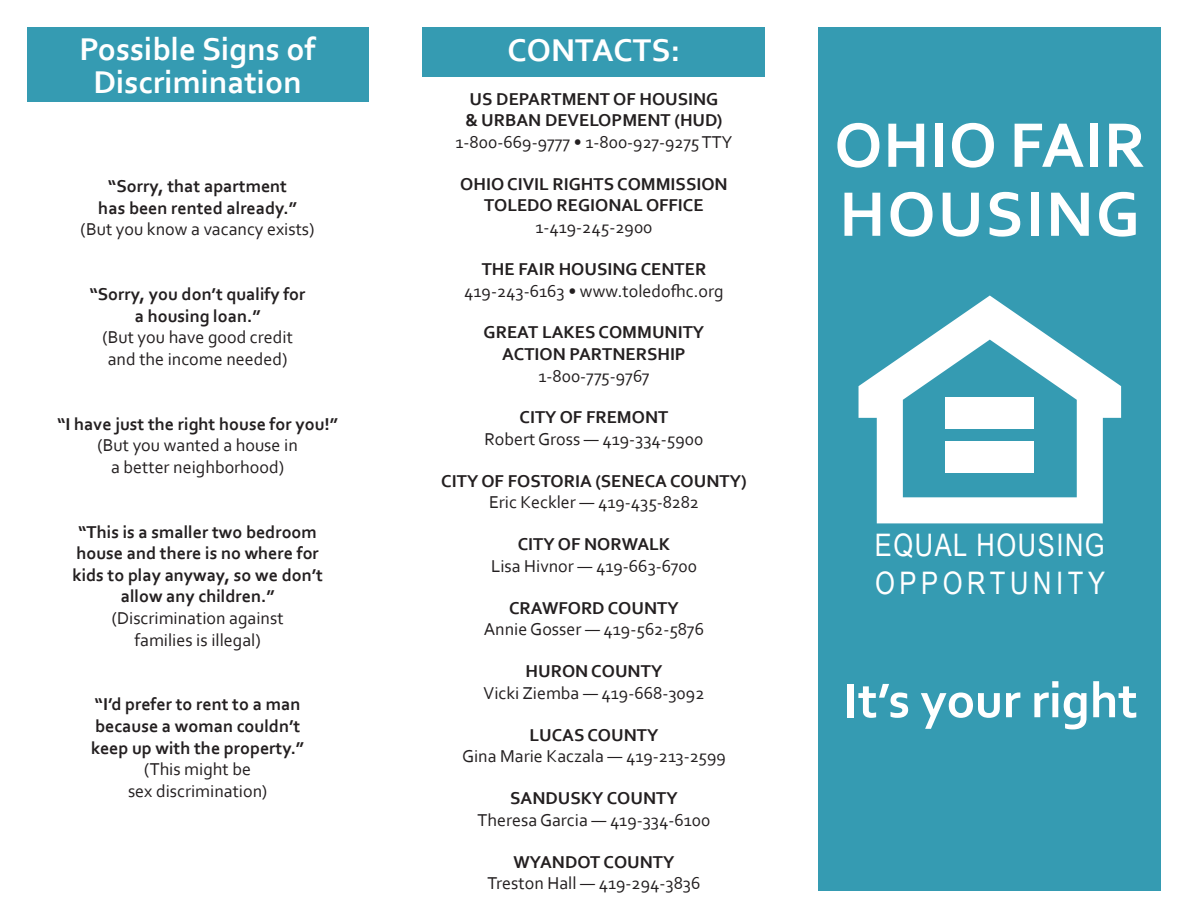
<style>
.page{position:relative;width:1188px;height:918px;background:#fff}
.page>*{position:absolute;margin:0;border:0;box-sizing:border-box;transform-origin:0 0}
.Subheading{font:700 66px/69px "Corbel";letter-spacing:.02em;color:#fff}
.Subheading-2{font:700 51px "Corbel";color:#fff}
.Subheading-3{font:700 33px "Corbel";color:#fff}
.Heading{font:31.05px "Arial Narrow";letter-spacing:.05em;color:#fff}
.Heading-2{font:31.05px "Arial Narrow";letter-spacing:.15em;color:#fff}
.Heading-3{font:700 18px/21.6px "Corbel";color:#231f20;text-align:center}
.Heading-4{font:18px/21.6px "Corbel";color:#231f20;text-align:center}
.s1{font-weight:400}
.s2{font-weight:700}
</style>
<div class="page">
<div style="left:422px;top:27px;width:343px;height:50px;background:#359bb2"></div>
<div style="left:27px;top:27px;width:341px;height:74px;background:#359bb2"></div>
<div style="left:819px;top:27px;width:342px;height:864px;background:#359bb2"></div>
<svg style="left:859px;top:296px;width:262px;height:227px"></svg>
<div style="left:946px;top:441px;width:88px;height:31px;background:#fff"></div>
<div style="left:946px;top:397px;width:88px;height:32px;background:#fff"></div>
<p class="Subheading-3" style="left:80px;top:29px;width:238px">Possible Signs of</p>
<p class="Subheading-3" style="left:508px;top:30px;width:174px">CONTACTS:</p>
<p class="Subheading-3" style="left:94px;top:62px;width:210px">Discrimination</p>
<p class="Heading-3" style="left:456px;top:88px;width:278px">US DEPARTMENT OF HOUSING<br>&amp; URBAN DEVELOPMENT (HUD)<br><span class="s1">1-800-669-9777 • 1-800-927-9275 TTY</span></p>
<p class="Heading-3" style="left:460px;top:173px;width:269px">OHIO CIVIL RIGHTS COMMISSION<br>TOLEDO REGIONAL OFFICE<br><span class="s1">1-419-245-2900</span></p>
<p class="Heading-4" style="left:464px;top:258px;width:261px"><span class="s2">THE FAIR HOUSING CENTER<br></span>419-243-6163 • www.toledofhc.org</p>
<p class="Heading-3" style="left:484px;top:321px;width:222px">GREAT LAKES COMMUNITY<br>ACTION PARTNERSHIP<br><span class="s1">1-800-775-9767</span></p>
<p class="Heading-4" style="left:485px;top:406px;width:220px"><span class="s2">CITY OF FREMONT<br></span>Robert Gross — 419-334-5900</p>
<p class="Heading-3" style="left:441px;top:470px;width:307px">CITY OF FOSTORIA (SENECA COUNTY)<br><span class="s1">Eric Keckler — 419-435-8282</span></p>
<p class="Heading-4" style="left:491px;top:533px;width:207px"><span class="s2">CITY OF NORWALK<br></span>Lisa Hivnor — 419-663-6700</p>
<p class="Heading-4" style="left:484px;top:597px;width:222px"><span class="s2">CRAWFORD COUNTY<br></span>Annie Gosser — 419-562-5876</p>
<p class="Heading-4" style="left:483px;top:660px;width:223px"><span class="s2">HURON COUNTY<br></span>Vicki Ziemba — 419-668-3092</p>
<p class="Heading-4" style="left:462px;top:723px;width:265px"><span class="s2">LUCAS COUNTY<br></span>Gina Marie Kaczala — 419-213-2599</p>
<p class="Heading-4" style="left:478px;top:787px;width:234px"><span class="s2">SANDUSKY COUNTY<br></span>Theresa Garcia — 419-334-6100</p>
<p class="Heading-4" style="left:487px;top:850px;width:215px"><span class="s2">WYANDOT COUNTY<br></span>Treston Hall — 419-294-3836</p>
<p class="Heading-3" style="left:98px;top:175px;width:200px">“Sorry, that apartment has been rented already.”</p>
<p class="Heading-4" style="left:81px;top:218px;width:236px">(But you know a vacancy exists)</p>
<p class="Heading-3" style="left:90px;top:283px;width:217px">“Sorry, you don’t qualify for</p>
<p class="Heading-3" style="left:135px;top:304px;width:127px">a housing loan.”</p>
<p class="Heading-4" style="left:102px;top:326px;width:192px">(But you have good credit and the income needed)</p>
<p class="Heading-3" style="left:57px;top:412px;width:282px">“I have just the right house for you!”</p>
<p class="Heading-4" style="left:97px;top:434px;width:202px">(But you wanted a house in a better neighborhood)</p>
<p class="Heading-3" style="left:78px;top:520px;width:240px">“This is a smaller two bedroom</p>
<p class="Heading-3" style="left:76px;top:542px;width:244px">house and there is no where for</p>
<p class="Heading-3" style="left:72px;top:564px;width:252px">kids to play anyway, so we don’t</p>
<p class="Heading-3" style="left:121px;top:585px;width:155px">allow any children.”</p>
<p class="Heading-4" style="left:112px;top:607px;width:173px">(Discrimination against families is illegal)</p>
<p class="Heading-3" style="left:91px;top:693px;width:215px;text-align:left">“I’d prefer to rent to a man because a woman couldn’t keep up with the property.”</p>
<p class="Heading-4" style="left:128px;top:758px;width:141px">(This might be<br>sex discrimination)</p>
<p class="Subheading" style="left:834px;top:109px;width:313px">OHIO FAIR<br>HOUSING</p>
<p class="Heading" style="left:875px;top:523px;width:231px">EQUAL HOUSING</p>
<p class="Heading-2" style="left:875px;top:560px;width:232px">OPPORTUNITY</p>
<p class="Subheading-2" style="left:843px;top:669px;width:296px">It’s your right</p>
</div>
